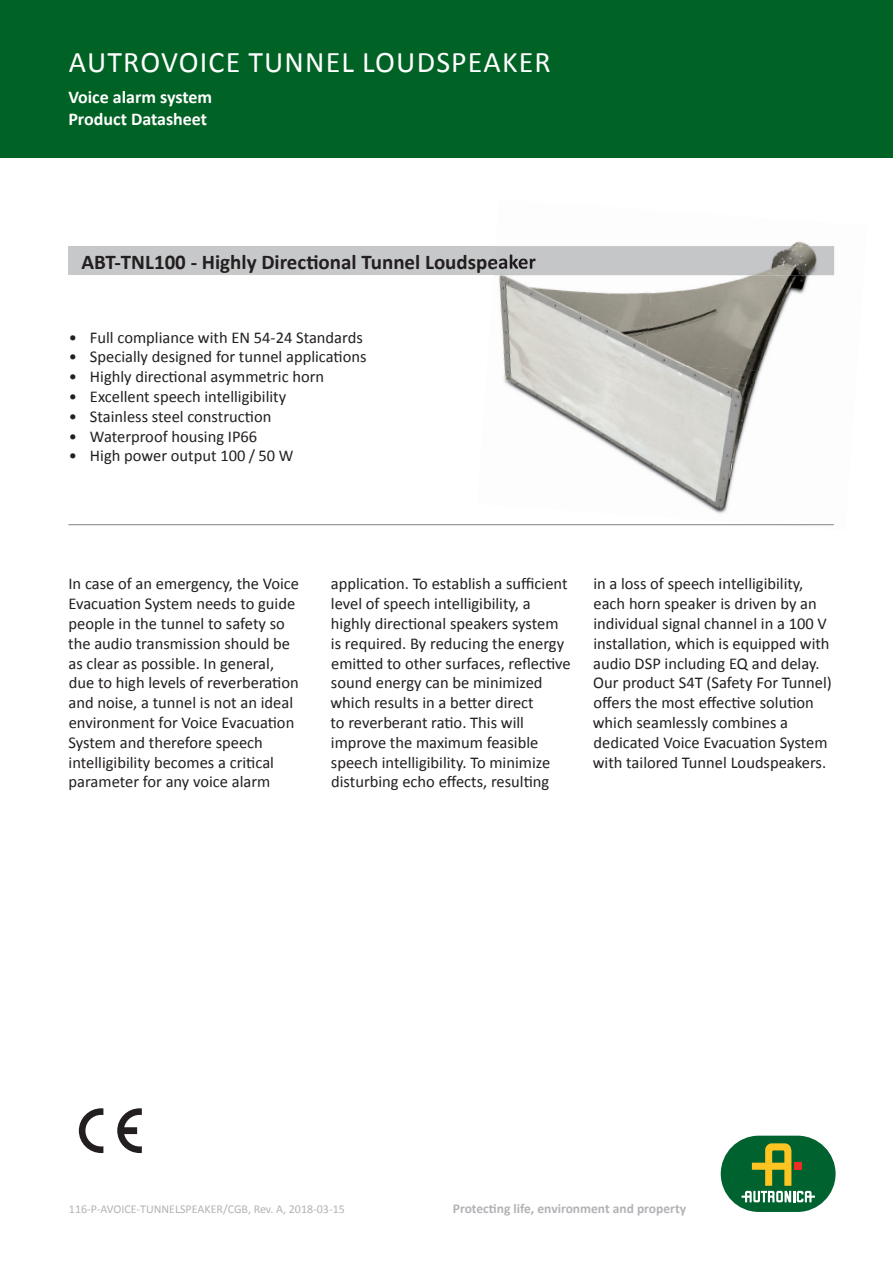
<style>
.page{position:relative;width:893px;height:1263px;background:#fff}
.page>*{position:absolute;margin:0;border:0;box-sizing:border-box;transform-origin:0 0}
.t1{font:30px "Calibri";letter-spacing:.04em;color:#fff}
.t2{font:700 21px "Calibri";color:#231f20}
.t3{font:700 18px/21.6px "Calibri";color:#fff}
.t4{font:16.5px/19.8px "Calibri";color:#231f20}
.t5{font:700 13.5px "Calibri";color:#b2b3b7}
.t6{font:12px "Calibri";color:#b2b3b7}
</style>
<div class="page">
<div style="left:0;top:0;width:893px;height:157px;background:#006224"></div>
<div style="left:721px;top:1136px;width:115px;height:76px;background:#00622f;border-radius:38px"></div>
<svg style="left:741px;top:1143px;width:74px;height:59px"></svg>
<div style="left:69px;top:246px;width:765px;height:29px;background:#c7c8ca"></div>
<img style="left:494px;top:275px;width:152px;height:76px">
<img style="left:646px;top:244px;width:147px;height:119px">
<img style="left:793px;top:241px;width:42px;height:285px">
<img style="left:503px;top:351px;width:143px;height:111px">
<img style="left:635px;top:363px;width:169px;height:163px">
<img style="left:646px;top:246px;width:188px;height:29px">
<img style="left:494px;top:254px;width:42px;height:15px">
<hr style="left:68px;top:524px;width:766px;height:1px;background:#808285">
<svg style="left:79px;top:1108px;width:24px;height:45px"></svg>
<svg style="left:117px;top:1108px;width:25px;height:45px"></svg>
<h1 class="t1" style="left:69px;top:44px;width:483px">AUTROVOICE TUNNEL LOUDSPEAKER</h1>
<p class="t3" style="left:68px;top:86px;width:145px">Voice alarm system<br>Product Datasheet</p>
<p class="t2" style="left:81px;top:248px;width:456px">ABT-TNL100 - Highly Directional Tunnel Loudspeaker</p>
<p class="t4" style="left:69px;top:327px;width:296px">• Full compliance with EN 54-24 Standards</p>
<p class="t4" style="left:69px;top:347px;width:299px">• Specially designed for tunnel applications</p>
<p class="t4" style="left:69px;top:367px;width:257px">• Highly directional asymmetric horn</p>
<p class="t4" style="left:69px;top:387px;width:219px">• Excellent speech intelligibility</p>
<p class="t4" style="left:69px;top:406px;width:204px">• Stainless steel construction</p>
<p class="t4" style="left:69px;top:426px;width:190px">• Waterproof housing IP66</p>
<p class="t4" style="left:69px;top:446px;width:226px">• High power output 100 / 50 W</p>
<p class="t4" style="left:68px;top:574px;width:232px">In case of an emergency, the Voice<br>Evacuation System needs to guide people in the tunnel to safety so the audio transmission should be as clear as possible. In general, due to high levels of reverberation and noise, a tunnel is not an ideal environment for Voice Evacuation<br>System and therefore speech intelligibility becomes a critical parameter for any voice alarm</p>
<p class="t4" style="left:330px;top:574px;width:242px">application. To establish a sufficient level of speech intelligibility, a highly directional speakers system is required. By reducing the energy emitted to other surfaces, reflective sound energy can be minimized which results in a better direct<br>to reverberant ratio. This will improve the maximum feasible speech intelligibility. To minimize disturbing echo effects, resulting</p>
<p class="t4" style="left:593px;top:574px;width:241px">in a loss of speech intelligibility, each horn speaker is driven by an individual signal channel in a 100 V installation, which is equipped with audio DSP inclu ding EQ and delay.<br>Our product S4T (Safety For Tunnel) offers the most effective solution which seamlessly combines a dedicated Voice Evacuation System with tailored Tunnel Loudspeakers.</p>
<p class="t6" style="left:69px;top:1201px;width:277px">116-P-AVOICE-TUNNELSPEAKER/CGB, Rev. A, 2018-03-15</p>
<p class="t5" style="left:453px;top:1200px;width:235px">Protecting life, environment and property</p>
</div>
